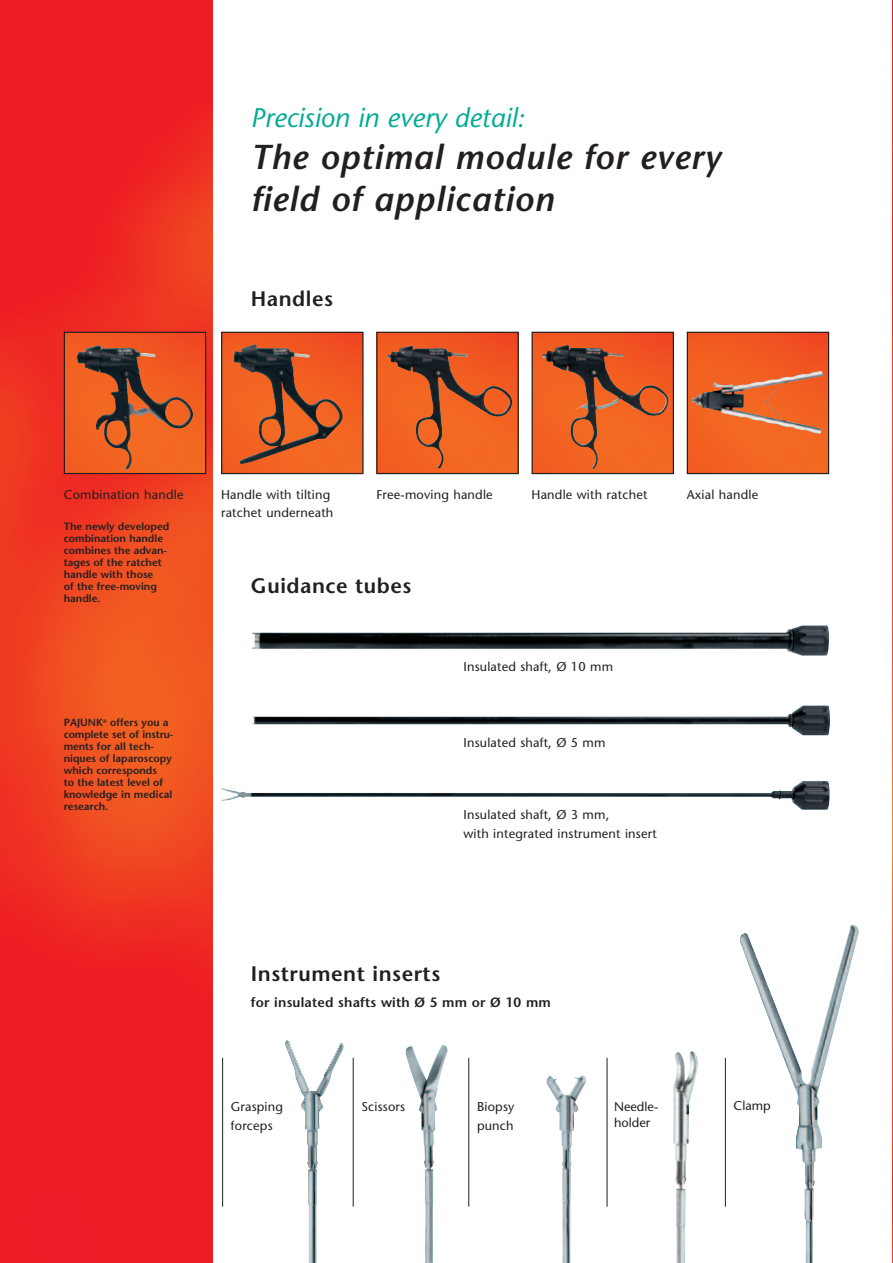
<style>
.page{position:relative;width:893px;height:1263px;background:#fff}
.page>*{position:absolute;margin:0;border:0;box-sizing:border-box;transform-origin:0 0}
.t1{font:italic 600 34.5px/42px "Stone Sans";letter-spacing:.025em;color:#231f20}
.t2{font:italic 27px "Stone Sans";color:#00ab95}
.t3{font:600 21px "Stone Sans";letter-spacing:.025em;color:#231f20}
.t4{font:600 13.5px "Stone Sans";letter-spacing:.015em;color:#231f20}
.t5{font:12.75px/18.8px "Stone Sans";letter-spacing:.015em;color:#231f20}
.t6{font:600 10.5px/12px "Stone Sans";color:#231f20}
</style>
<div class="page">
<img style="left:405px;top:1044px;width:43px;height:219px">
<img style="left:285px;top:1040px;width:59px;height:223px">
<img style="left:740px;top:924px;width:119px;height:339px">
<img style="left:546px;top:1075px;width:40px;height:188px">
<img style="left:673px;top:1051px;width:25px;height:212px">
<hr style="left:222px;top:1058px;width:1px;height:149px;background:#231f20">
<hr style="left:353px;top:1058px;width:1px;height:149px;background:#231f20">
<hr style="left:468px;top:1058px;width:1px;height:149px;background:#231f20">
<hr style="left:607px;top:1058px;width:1px;height:149px;background:#231f20">
<hr style="left:725px;top:1058px;width:1px;height:149px;background:#231f20">
<img style="left:252px;top:625px;width:577px;height:30px">
<img style="left:252px;top:705px;width:578px;height:31px">
<img style="left:221px;top:781px;width:609px;height:29px">
<img style="left:0;top:0;width:213px;height:1263px">
<img style="left:892px;top:0;width:1px;height:1263px">
<img style="left:689px;top:334px;width:138px;height:138px">
<div style="left:687px;top:332px;width:142px;height:142px;border:1px solid #231f20"></div>
<img style="left:692px;top:371px;width:131px;height:63px">
<img style="left:223px;top:334px;width:139px;height:138px">
<div style="left:221px;top:332px;width:143px;height:142px;border:1px solid #231f20"></div>
<img style="left:234px;top:344px;width:109px;height:120px">
<img style="left:533px;top:334px;width:139px;height:138px">
<div style="left:531px;top:332px;width:143px;height:142px;border:1px solid #231f20"></div>
<img style="left:542px;top:345px;width:127px;height:124px">
<img style="left:378px;top:334px;width:139px;height:138px">
<div style="left:376px;top:332px;width:143px;height:142px;border:1px solid #231f20"></div>
<img style="left:387px;top:346px;width:126px;height:123px">
<img style="left:66px;top:334px;width:138px;height:138px">
<div style="left:64px;top:332px;width:142px;height:142px;border:1px solid #231f20"></div>
<img style="left:77px;top:345px;width:116px;height:125px">
<h2 class="t2" style="left:251px;top:107px;width:275px">Precision in every detail:</h2>
<h1 class="t1" style="left:251px;top:139px;width:471px">The optimal module for every field of application</h1>
<h3 class="t3" style="left:251px;top:290px;width:84px">Handles</h3>
<p class="t5" style="left:64px;top:486px;width:121px">Combination handle</p>
<p class="t5" style="left:221px;top:486px;width:114px">Handle with tilting ratchet underneath</p>
<p class="t5" style="left:376px;top:486px;width:118px">Free-moving handle</p>
<p class="t5" style="left:531px;top:486px;width:117px">Handle with ratchet</p>
<p class="t5" style="left:687px;top:486px;width:73px">Axial handle</p>
<p class="t6" style="left:64px;top:522px;width:107px">The newly developed combination handle combines the advan&shy;tages of the ratchet handle with those<br>of the free-moving handle.</p>
<h3 class="t3" style="left:251px;top:577px;width:162px">Guidance tubes</h3>
<p class="t6" style="left:64px;top:718px;width:111px">PAJUNK<sup>®</sup> offers you a complete set of instru&shy;ments for all tech&shy;niques of laparoscopy which corresponds<br>to the latest level of knowledge in medical research.</p>
<p class="t5" style="left:463px;top:658px;width:151px">Insulated shaft, Ø 10 mm</p>
<p class="t5" style="left:463px;top:735px;width:144px">Insulated shaft, Ø 5 mm</p>
<p class="t5" style="left:463px;top:806px;width:195px">Insulated shaft, Ø 3 mm,<br>with integrated instrument insert</p>
<h3 class="t3" style="left:251px;top:965px;width:191px">Instrument inserts</h3>
<p class="t4" style="left:251px;top:997px;width:301px">for insulated shafts with Ø 5 mm or Ø 10 mm</p>
<p class="t5" style="left:231px;top:1098px;width:54px;line-height:19.5px">Grasping forceps</p>
<p class="t5" style="left:361px;top:1098px;width:45px">Scissors</p>
<p class="t5" style="left:477px;top:1098px;width:39px">Biopsy punch</p>
<p class="t5" style="left:614px;top:1098px;width:46px">Needle-</p>
<p class="t5" style="left:734px;top:1097px;width:39px">Clamp</p>
<p class="t5" style="left:614px;top:1115px;width:38px">holder</p>
</div>
